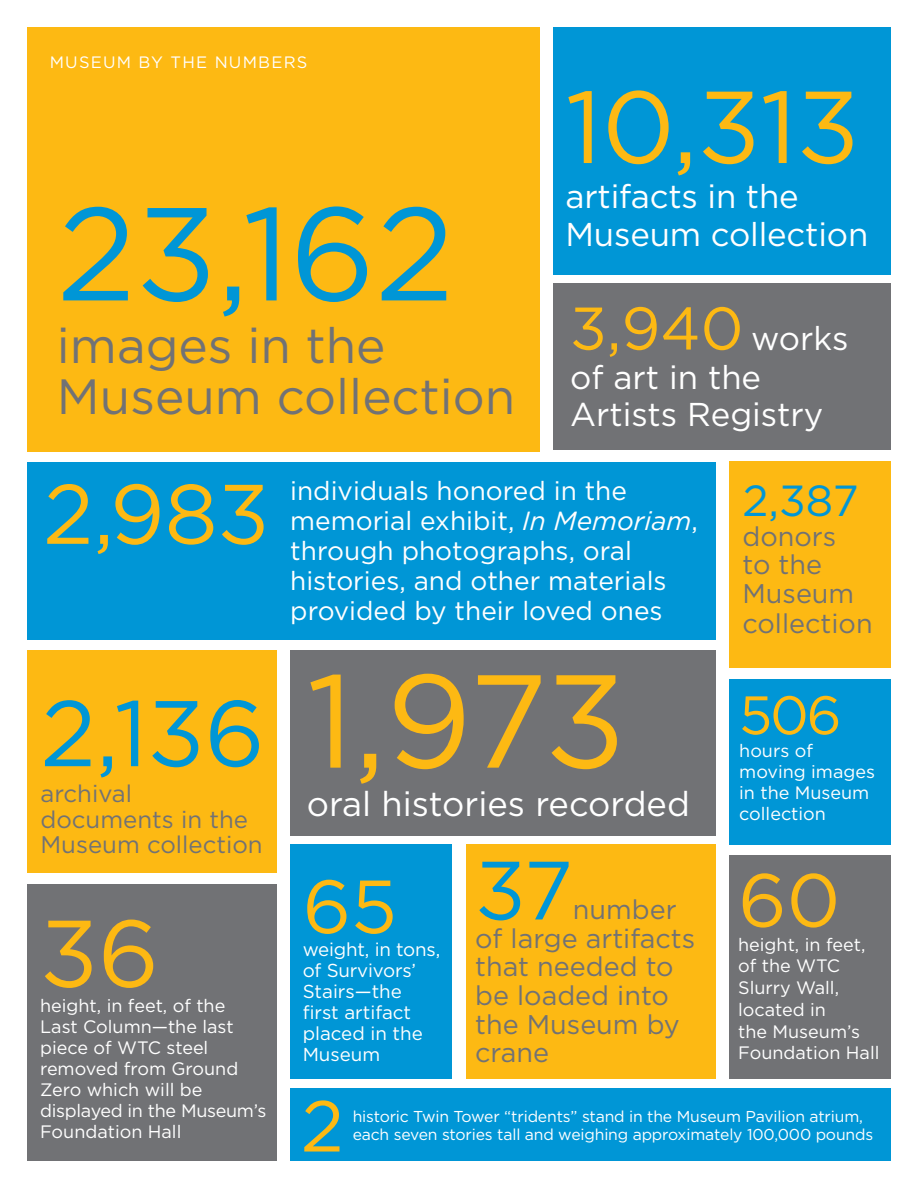
<style>
.page{position:relative;width:918px;height:1188px;background:#fff}
.page>*{position:absolute;margin:0;border:0;box-sizing:border-box;transform-origin:0 0}
.t1{font:132px "Gotham";color:#0096d6}
.t2{font:132px "Gotham";color:#fdb913}
.t3{font:102px "Gotham";color:#fdb913}
.t4{font:94.5px "Gotham";color:#fdb913}
.t5{font:93px "Gotham";color:#0096d6}
.t6{font:84.3px "Gotham";color:#fdb913}
.t7{font:82.5px "Gotham";color:#0096d6}
.t8{font:75px "Gotham";color:#fdb913}
.t9{font:72px "Gotham";color:#fdb913}
.t10{font:60px "Gotham";color:#fdb913}
.t11{font:54px "Gotham";color:#fdb913}
.t12{font:49.5px/51px "Gotham";color:#717275}
.t13{font:43.5px "Gotham";color:#0096d6}
.t14{font:34.5px "Gotham";color:#fff}
.t15{font:33px/37.5px "Gotham";letter-spacing:-.005em;color:#fff}
.t16{font:27px/28.5px "Gotham";color:#717275}
.t17{font:26.25px/30px "Gotham";color:#fff}
.t18{font:24px/25.5px "Gotham";color:#717275}
.t19{font:18.75px/21px "Gotham";color:#fff}
.t20{font:18px/21px "Gotham";color:#fff}
.t21{font:16.5px "Gotham";color:#fff}
.t22{font:15.75px "Gotham";letter-spacing:-.01em;color:#fff}
.s1{font-size:33px;color:#fff}
.s2{font-style:italic}
</style>
<div class="page">
<div style="left:27px;top:27px;width:513px;height:424px;background:#fdb913"></div>
<div style="left:554px;top:27px;width:337px;height:247px;background:#0096d6"></div>
<div style="left:290px;top:650px;width:426px;height:186px;background:#717275"></div>
<div style="left:27px;top:650px;width:250px;height:223px;background:#fdb913"></div>
<div style="left:290px;top:1089px;width:601px;height:72px;background:#0096d6"></div>
<div style="left:27px;top:885px;width:250px;height:276px;background:#717275"></div>
<div style="left:466px;top:845px;width:250px;height:234px;background:#fdb913"></div>
<div style="left:290px;top:845px;width:162px;height:234px;background:#0096d6"></div>
<div style="left:729px;top:856px;width:162px;height:223px;background:#717275"></div>
<div style="left:554px;top:284px;width:337px;height:166px;background:#717275"></div>
<div style="left:729px;top:461px;width:162px;height:206px;background:#fdb913"></div>
<div style="left:27px;top:462px;width:689px;height:177px;background:#0096d6"></div>
<div style="left:729px;top:680px;width:162px;height:165px;background:#0096d6"></div>
<p class="t21" style="left:50px;top:53px;width:15px">museum</p>
<p class="t21" style="left:139px;top:53px;width:13px">by</p>
<p class="t21" style="left:170px;top:53px;width:59px">the numbers</p>
<h1 class="t1" style="left:57px;top:181px;width:399px">23,162</h1>
<h3 class="t12" style="left:57px;top:320px;width:460px">images in the<br>Museum collection</h3>
<h2 class="t3" style="left:566px;top:71px;width:295px">10,313</h2>
<h3 class="t15" style="left:566px;top:177px;width:304px">artifacts in the<br>Museum collection</h3>
<h3 class="t10" style="left:570px;top:295px;width:280px">3,940 <span class="s1">works</span></h3>
<h3 class="t15" style="left:570px;top:358px;width:255px">of art in the<br>Artists Registry</h3>
<h3 class="t17" style="left:290px;top:475px;width:409px">individuals honored in the memorial exhibit, <span class="s2">In Memoriam</span>, through photographs, oral histories, and other materials provided by their loved ones</h3>
<h3 class="t6" style="left:43px;top:467px;width:228px">2,983</h3>
<h3 class="t13" style="left:742px;top:476px;width:118px">2,387</h3>
<h3 class="t16" style="left:742px;top:521px;width:132px;line-height:29px">donors<br>to the<br>Museum collection</h3>
<h3 class="t5" style="left:40px;top:682px;width:226px">2,136</h3>
<h3 class="t18" style="left:40px;top:781px;width:224px">archival documents in the<br>Museum collection</h3>
<h3 class="t4" style="left:40px;top:901px;width:121px">36</h3>
<p class="t20" style="left:40px;top:995px;width:228px">height, in feet, of the<br>Last Column—the last piece of WTC steel removed from Ground<br>Zero which will be displayed in the Museum’s<br>Foundation Hall</p>
<h1 class="t2" style="left:307px;top:648px;width:321px">1,973</h1>
<h3 class="t14" style="left:307px;top:785px;width:385px">oral histories recorded</h3>
<h3 class="t8" style="left:303px;top:865px;width:96px">65</h3>
<p class="t19" style="left:303px;top:938px;width:139px">weight, in tons, of Survivors’<br>Stairs—the first artifact placed in the<br>Museum</p>
<h3 class="t7" style="left:475px;top:845px;width:99px">37</h3>
<h3 class="t16" style="left:475px;top:895px;width:222px;text-indent:98px">number of large artifacts that needed to be loaded into the Museum by crane</h3>
<h3 class="t11" style="left:739px;top:685px;width:104px">506</h3>
<p class="t20" style="left:739px;top:739px;width:137px">hours of moving images in the Museum collection</p>
<h3 class="t8" style="left:738px;top:859px;width:104px">60</h3>
<p class="t20" style="left:738px;top:933px;width:143px;line-height:21.8px">height, in feet, of the WTC<br>Slurry Wall, located in<br>the Museum’s<br>Foundation Hall</p>
<h3 class="t9" style="left:301px;top:1086px;width:45px">2</h3>
<p class="t22" style="left:353px;top:1108px;width:512px">historic Twin Tower “tridents” stand in the Museum Pavilion atrium,</p>
<p class="t22" style="left:353px;top:1126px;width:522px">each seven stories tall and weighing approximately 100,000 pounds</p>
</div>
